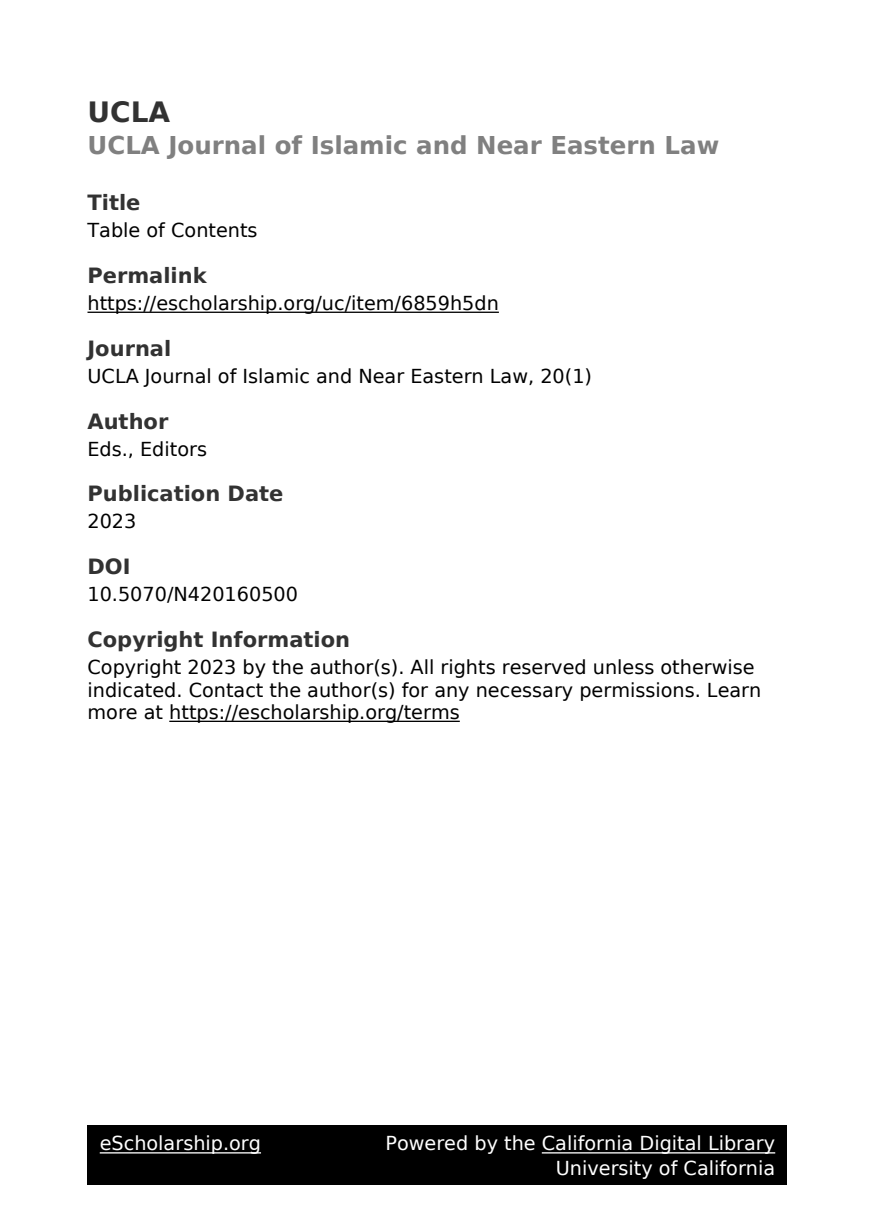
<style>
.page{position:relative;width:875px;height:1225px;background:#fff}
.page>*{position:absolute;margin:0;border:0;box-sizing:border-box;transform-origin:0 0}
.t1{font:700 28px "DejaVu Sans";color:#323232}
.t2{font:700 24.5px "DejaVu Sans";color:#808080}
.t3{font:700 21px "DejaVu Sans";color:#323232}
.t4{font:19.25px/22.4px "DejaVu Sans";color:#000}
.t5{font:19.25px/24.5px "DejaVu Sans";color:#fff;text-align:right}
</style>
<div class="page">
<hr style="left:88px;top:312px;width:411px;height:1px;background:#000">
<hr style="left:169px;top:721px;width:291px;height:1px;background:#000">
<div style="left:88px;top:1125px;width:700px;height:60px;background:#000"></div>
<hr style="left:100px;top:1152px;width:161px;height:2px;background:#fff">
<hr style="left:542px;top:1152px;width:233px;height:2px;background:#fff">
<h1 class="t1" style="left:88px;top:101px;width:84px">UCLA</h1>
<p class="t2" style="left:88px;top:136px;width:633px">UCLA Journal of Islamic and Near Eastern Law</p>
<p class="t3" style="left:88px;top:194px;width:54px">Title</p>
<p class="t4" style="left:88px;top:221px;width:172px">Table of Contents</p>
<p class="t3" style="left:88px;top:267px;width:121px">Permalink</p>
<p class="t4" style="left:88px;top:294px;width:413px">https://escholarship.org/uc/item/6859h5dn</p>
<p class="t3" style="left:88px;top:340px;width:85px">Journal</p>
<p class="t4" style="left:88px;top:367px;width:506px">UCLA Journal of Islamic and Near Eastern Law, 20(1)</p>
<p class="t3" style="left:88px;top:413px;width:82px">Author</p>
<p class="t4" style="left:88px;top:439px;width:121px">Eds., Editors</p>
<p class="t3" style="left:88px;top:485px;width:198px">Publication Date</p>
<p class="t4" style="left:88px;top:512px;width:50px">2023</p>
<p class="t3" style="left:88px;top:558px;width:45px">DOI</p>
<p class="t4" style="left:88px;top:585px;width:212px">10.5070/N420160500</p>
<p class="t3" style="left:88px;top:631px;width:264px">Copyright Information</p>
<p class="t4" style="left:88px;top:658px;width:675px">Copyright 2023 by the author(s). All rights reserved unless otherwise indicated. Contact the author(s) for any necessary permissions. Learn more at https://escholarship.org/terms</p>
<p class="t5" style="left:100px;top:1133px;width:163px">eScholarship.org</p>
<p class="t5" style="left:385px;top:1133px;width:391px">Powered by the California Digital Library<br>University of California</p>
</div>
